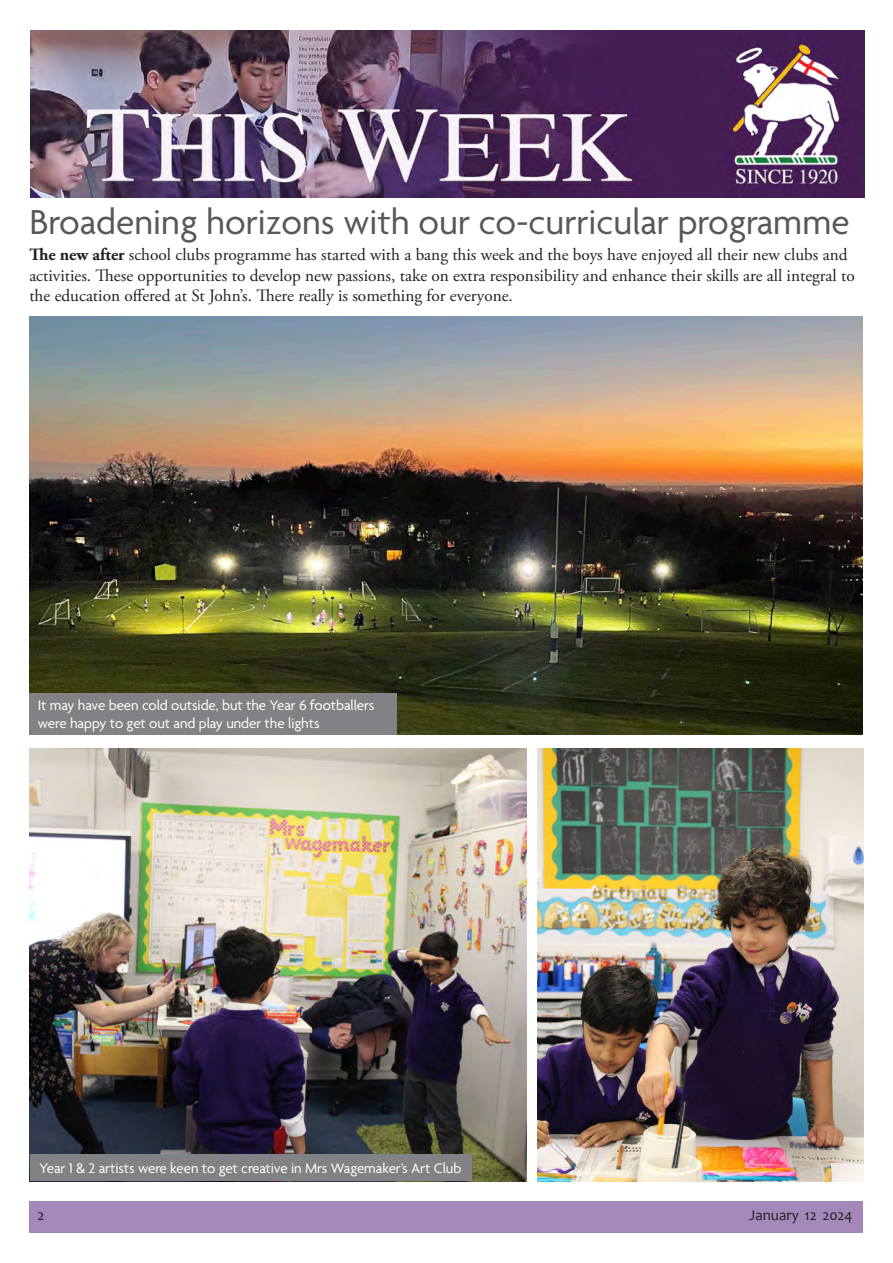
<style>
.page{position:relative;width:893px;height:1263px;background:#fff}
.page>*{position:absolute;margin:0;border:0;box-sizing:border-box;transform-origin:0 0}
.t1{font:37.5px "Agenda";color:#57585a}
.t2{font:17.25px/20.7px "Adobe Garamond Pro";color:#231f20}
.t3{font:15px/18px "Agenda";letter-spacing:-.005em;color:#fff}
.t4{font:15px "Candara";color:#231f20}
.s1{font-weight:700}
</style>
<div class="page">
<div style="left:30px;top:1201px;width:833px;height:32px;background:#a488ba"></div>
<img style="left:31px;top:30px;width:833px;height:167px">
<img style="left:30px;top:316px;width:833px;height:418px">
<img style="left:30px;top:748px;width:496px;height:433px">
<img style="left:537px;top:748px;width:326px;height:433px">
<div style="left:29px;top:693px;width:367px;height:41px;background:#808285"></div>
<div style="left:31px;top:1154px;width:441px;height:26px;background:#808285"></div>
<p class="t1" style="left:29px;top:202px;width:822px">Broadening horizons with our co-curricular programme</p>
<p class="t2" style="left:29px;top:245px;width:827px"><span class="s1">The new after</span> school clubs programme has started with a bang this week and the boys have enjoyed all their new clubs and activities. These opportunities to develop new passions, take on extra responsibility and enhance their skills are all integral to the education offered at St John’s. There really is something for everyone.</p>
<p class="t3" style="left:38px;top:697px;width:338px">It may have been cold outside, but the Year 6 footballers were happy to get out and play under the lights</p>
<p class="t3" style="left:39px;top:1160px;width:424px">Year 1 &amp; 2 artists were keen to get creative in Mrs Wagemaker’s Art Club</p>
<p class="t4" style="left:37px;top:1205px;width:8px">2</p>
<p class="t4" style="left:749px;top:1205px;width:105px">January 12 2024</p>
</div>
